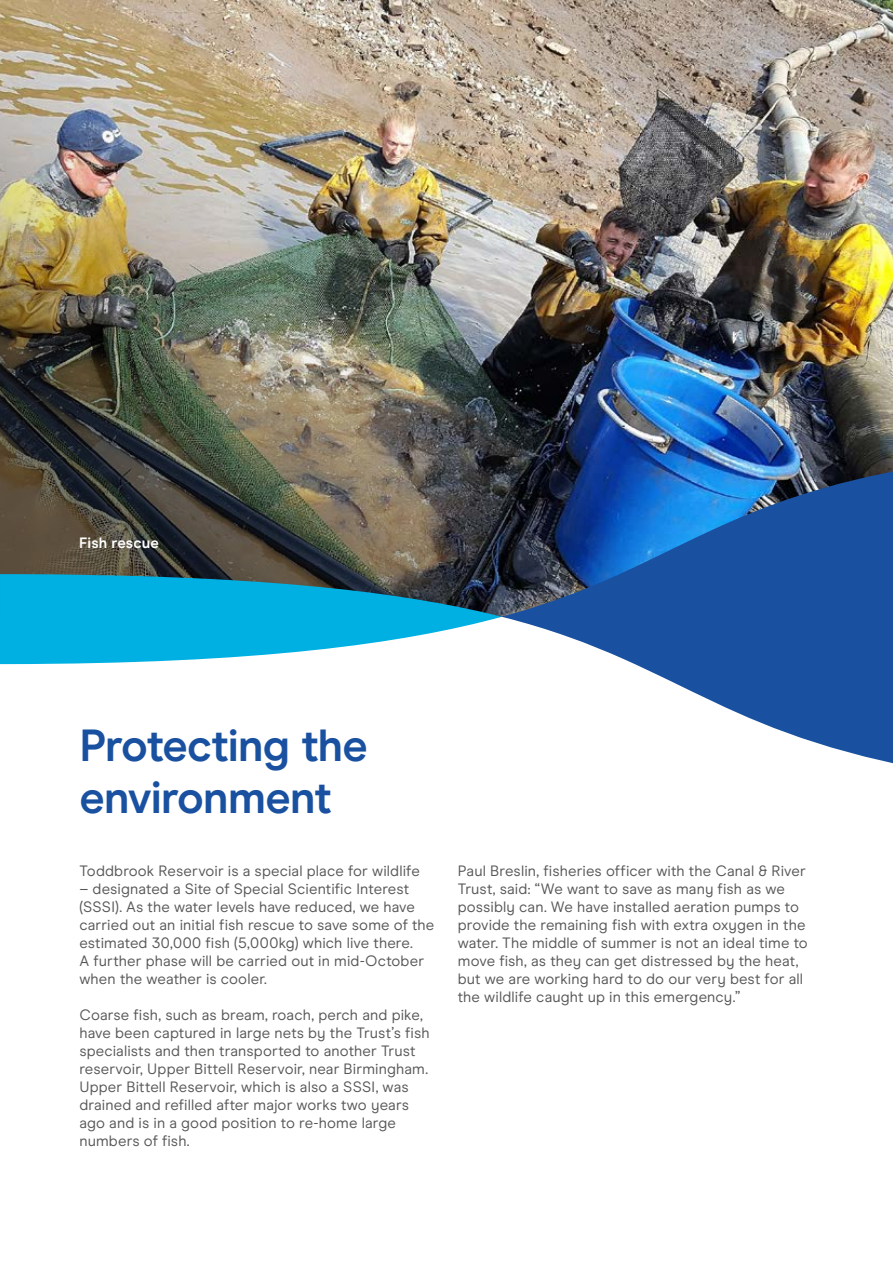
<style>
.page{position:relative;width:893px;height:1263px;background:#fff}
.page>*{position:absolute;margin:0;border:0;box-sizing:border-box;transform-origin:0 0}
.Heading{font:700 45px/51.8px "Modern Era";letter-spacing:-.02em;color:#1951a0}
.Body{font:15px/18px "Modern Era";letter-spacing:.01em;color:#575756}
.Image_Caption{font:700 15px "Modern Era";letter-spacing:.005em;color:#fff}
</style>
<div class="page">
<img style="left:0;top:0;width:893px;height:574px">
<svg style="left:0;top:574px;width:502px;height:90px;background:#2cabd0"></svg>
<svg style="left:502px;top:439px;width:391px;height:325px;fill:#1951a0"></svg>
<p class="Image_Caption" style="left:79px;top:534px;width:81px">Fish rescue</p>
<p class="Heading" style="left:79px;top:720px;width:290px">Protecting the environment</p>
<p class="Body" style="left:79px;top:861px;width:342px">Toddbrook Reservoir is a special place for wildlife</p>
<p class="Body" style="left:79px;top:879px;width:357px">– designated a Site of Special Scientific Interest (SSSI). As the water levels have reduced, we have carried out an initial fish rescue to save some of the estimated 30,000 fish (5,000kg) which live there.<br>A further phase will be carried out in mid-October when the weather is cooler.</p>
<p class="Body" style="left:79px;top:1005px;width:352px">Coarse fish, such as bream, roach, perch and pike, have been captured in large nets by the Trust’s fish specialists and then transported to another Trust reservoir, Upper Bittell Reservoir, near Birmingham.<br>Upper Bittell Reservoir, which is also a SSSI, was drained and refilled after major works two years ago and is in a good position to re-home large numbers of fish.</p>
<p class="Body" style="left:458px;top:861px;width:352px">Paul Breslin, fisheries officer with the Canal &amp; River Trust, said: “We want to save as many fish as we possibly can. We have installed aeration pumps to provide the remaining fish with extra oxygen in the water. The middle of summer is not an ideal time to move fish, as they can get distressed by the heat, but we are working hard to do our very best for all the wildlife caught up in this emergency.”</p>
</div>
